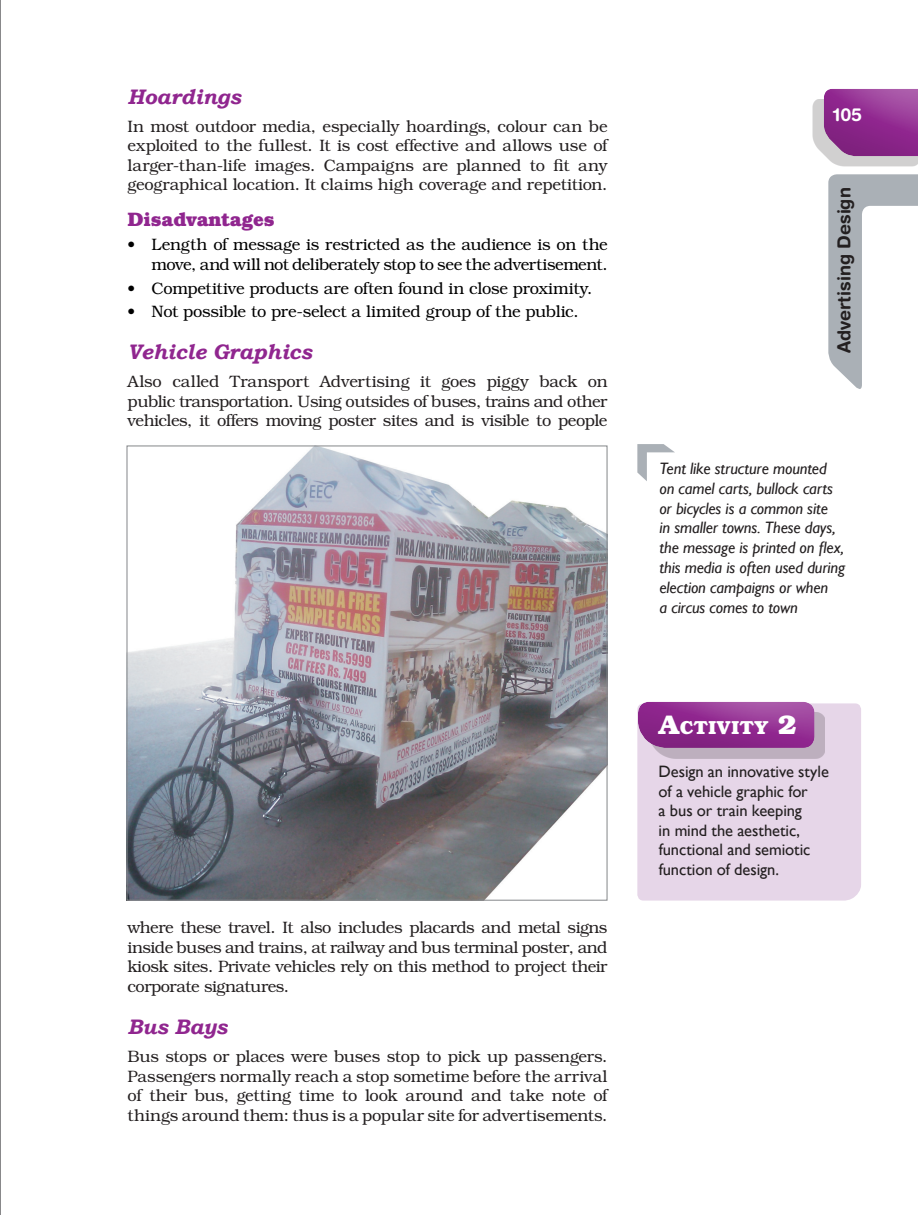
<style>
.page{position:relative;width:918px;height:1215px;background:#fff}
.page>*{position:absolute;margin:0;border:0;box-sizing:border-box;transform-origin:0 0}
.t1{font:italic 700 21px "Bookman Old Style";letter-spacing:-.01em;color:#90268f}
.t2{font:700 19.5px "Bookman";letter-spacing:-.01em;color:#90268f}
.t3{font:700 18.9px "Bookman";letter-spacing:.01em;color:#fff}
.t4{font:700 18px "Helvetica Rounded LT Std";color:#231f20}
.t5{font:700 18px "Helvetica Rounded LT Std";color:#fff}
.t6{font:300 16.5px/19.5px "Bookman Std";letter-spacing:-.03em;color:#231f20;text-align:justify}
.t7{font:300 16.5px/19.5px "Bookman Std";letter-spacing:-.02em;color:#000;text-align:right}
.t8{font:italic 16.5px/19.8px "Gill Sans";letter-spacing:-.01em;color:#231f20}
.t9{font:16.5px/19.5px "Gill Sans";letter-spacing:-.005em;color:#231f20}
.s1{font-size:27px}
</style>
<div class="page">
<svg style="left:828px;top:174px;width:90px;height:215px"></svg>
<div style="left:813px;top:99px;width:105px;height:67px;background:#231f20;opacity:.21"></div>
<div style="left:824px;top:88px;width:94px;height:70px;background:#231f20;opacity:.22"></div>
<hr style="left:0;top:0;width:1px;height:1215px;background:#616164">
<img style="left:129px;top:448px;width:476px;height:451px">
<svg style="left:637px;top:444px;width:38px;height:37px"></svg>
<svg style="left:637px;top:703px;width:224px;height:198px;background:#e4d4e6"></svg>
<div style="left:637px;top:701px;width:180px;height:50px;background:#231f20;opacity:.22"></div>
<p class="t1" style="left:128px;top:81px;width:115px">Hoardings</p>
<p class="t6" style="left:128px;top:117px;width:482px">In most outdoor media, especially hoardings, colour can be exploited to the fullest. It is cost effective and allows use of larger-than-life images. Campaigns are planned to fit any geographical location. It claims high coverage and repetition.</p>
<p class="t2" style="left:128px;top:208px;width:149px">Disadvantages</p>
<p class="t7" style="left:128px;top:235px;width:482px">• Length of message is restricted as the audience is on the move, and will not deliberately stop to see the advertisement.</p>
<p class="t7" style="left:128px;top:278px;width:466px">• Competitive products are often found in close proximity.</p>
<p class="t7" style="left:128px;top:302px;width:453px">• Not possible to pre-select a limited group of the public.</p>
<p class="t1" style="left:128px;top:337px;width:186px">Vehicle Graphics</p>
<p class="t6" style="left:128px;top:372px;width:482px">Also called Transport Advertising it goes piggy back on public transportation. Using outsides of buses, trains and other vehicles, it offers moving poster sites and is visible to people</p>
<p class="t6" style="left:128px;top:918px;width:482px">where these travel. It also includes placards and metal signs inside buses and trains, at railway and bus terminal poster, and kiosk sites. Private vehicles rely on this method to project their corporate signatures.</p>
<p class="t1" style="left:128px;top:1012px;width:101px">Bus Bays</p>
<p class="t6" style="left:128px;top:1047px;width:482px">Bus stops or places were buses stop to pick up passengers.<br>Passengers normally reach a stop sometime before the arrival of their bus, getting time to look around and take note of things around them: thus is a popular site for advertisements.</p>
<p class="t5" style="left:833px;top:103px;width:31px">105</p>
<p class="t4" style="left:833px;top:353px;width:167px;rotate:-90deg">Advertising Design</p>
<p class="t8" style="left:659px;top:459px;width:187px">Tent like structure mounted on camel carts, bullock carts or bicycles is a common site<br>in smaller towns. These days, the message is printed on flex, this media is often used during election campaigns or when<br>a circus comes to town</p>
<p class="t3" style="left:659px;top:716px;width:140px"><span class="s1">A</span>ctivity <span class="s1">2</span></p>
<p class="t9" style="left:659px;top:762px;width:172px">Design an innovative style of a vehicle graphic for<br>a bus or train keeping<br>in mind the aesthetic, functional and semiotic function of design.</p>
</div>
